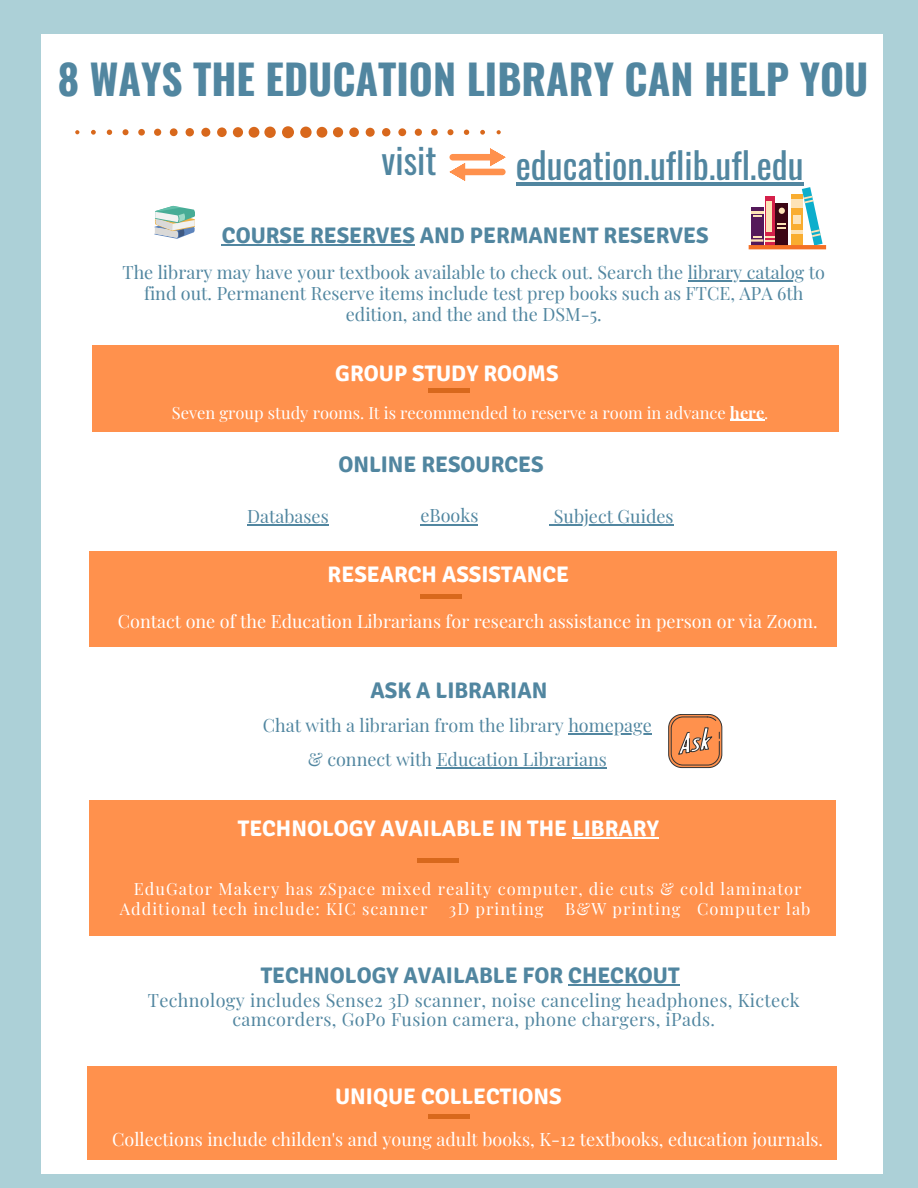
<style>
.page{position:relative;width:918px;height:1188px;background:#acd0d7}
.page>*{position:absolute;margin:0;border:0;box-sizing:border-box;transform-origin:0 0}
.t1{font:700 41.25px "Oswald";color:#5186a0}
.t2{font:36px "Oswald";color:#5186a0}
.t3{font:700 22.5px "Signika";color:#5186a0}
.t4{font:700 22.5px "Signika";color:#fff}
.t5{font:18px/21px "Playfair Display";color:#5186a0;text-align:center}
.t6{font:18px "Playfair Display";color:#fff}
.t7{font:18px/19px "Playfair Display";letter-spacing:.02em;color:#5186a0;text-align:center}
.t8{font:16.5px "Playfair Display";letter-spacing:.065em;color:#fff}
.t9{font:16.5px "Playfair Display";color:#fff}
.s1{font-weight:700}
</style>
<div class="page">
<div style="left:41px;top:34px;width:842px;height:1140px;background:#fff"></div>
<div style="left:87px;top:1066px;width:749px;height:93px;background:#ff914d"></div>
<div style="left:89px;top:551px;width:747px;height:96px;background:#ff914d"></div>
<div style="left:92px;top:346px;width:747px;height:86px;background:#ff914d"></div>
<div style="left:89px;top:801px;width:747px;height:135px;background:#ff914d"></div>
<hr style="left:417px;top:858px;width:42px;height:4px;background:#d8681c">
<svg style="left:75px;top:126px;width:426px;height:12px"></svg>
<hr style="left:420px;top:594px;width:42px;height:4px;background:#d8681c">
<div style="left:429px;top:1114px;width:41px;height:5px;background:#d8681c"></div>
<hr style="left:429px;top:389px;width:41px;height:4px;background:#d8681c">
<svg style="left:154px;top:206px;width:41px;height:33px"></svg>
<svg style="left:751px;top:187px;width:72px;height:58px"></svg>
<hr style="left:749px;top:245px;width:77px;height:4px;background:#f47025">
<div style="left:462px;top:169px;width:44px;height:6px;background:#ff914d;border-radius:3px"></div>
<svg style="left:449px;top:163px;width:16px;height:18px"></svg>
<div style="left:449px;top:154px;width:44px;height:7px;background:#ff914d;border-radius:3px"></div>
<svg style="left:490px;top:148px;width:16px;height:18px"></svg>
<div style="left:668px;top:714px;width:54px;height:54px;border:1px solid #333;border-radius:13px"></div>
<svg style="left:670px;top:716px;width:50px;height:50px;background:#df8b58"></svg>
<hr style="left:568px;top:984px;width:112px;height:2px;background:#5186a0">
<hr style="left:572px;top:837px;width:87px;height:2px;background:#fff">
<hr style="left:222px;top:244px;width:193px;height:2px;background:#5186a0">
<hr style="left:688px;top:281px;width:116px;height:1px;background:#5186a0">
<hr style="left:568px;top:733px;width:84px;height:2px;background:#5186a0">
<hr style="left:437px;top:767px;width:170px;height:2px;background:#5186a0">
<hr style="left:247px;top:524px;width:82px;height:1px;background:#5186a0">
<hr style="left:730px;top:420px;width:34px;height:1px;background:#fff">
<hr style="left:420px;top:524px;width:58px;height:1px;background:#5186a0">
<hr style="left:554px;top:524px;width:120px;height:2px;background:#5186a0">
<hr style="left:516px;top:182px;width:288px;height:4px;background:#5186a0">
<p class="t1" style="left:58px;top:46px;width:812px">8 WAYS THE EDUCATION LIBRARY CAN HELP YOU</p>
<p class="t2" style="left:382px;top:132px;width:56px">visit</p>
<p class="t2" style="left:516px;top:137px;width:289px">education.uflib.ufl.edu</p>
<p class="t3" style="left:222px;top:221px;width:488px">COURSE RESERVES AND PERMANENT RESERVES</p>
<p class="t5" style="left:122px;top:261px;width:704px">The library may have your textbook available to check out. Search the library catalog to find out. Permanent Reserve items include test prep books such as FTCE, APA 6th edition, and the and the DSM-5.</p>
<p class="t4" style="left:335px;top:359px;width:225px">GROUP STUDY ROOMS</p>
<p class="t9" style="left:172px;top:401px;width:598px">Seven group study rooms. It is recommended to reserve a room in advance <span class="s1">here</span>.</p>
<p class="t3" style="left:338px;top:450px;width:207px">ONLINE RESOURCES</p>
<p class="t5" style="left:247px;top:505px;width:83px">Databases</p>
<p class="t5" style="left:420px;top:504px;width:59px">eBooks</p>
<p class="t5" style="left:554px;top:505px;width:121px">Subject Guides</p>
<p class="t4" style="left:328px;top:561px;width:243px">RESEARCH ASSISTANCE</p>
<p class="t6" style="left:118px;top:608px;width:701px">Contact one of the Education Librarians for research assistance in person or via Zoom.</p>
<p class="t3" style="left:371px;top:677px;width:178px">ASK A LIBRARIAN</p>
<p class="t5" style="left:263px;top:714px;width:391px">Chat with a librarian from the library homepage</p>
<p class="t5" style="left:308px;top:748px;width:301px">&amp; connect with Education Librarians</p>
<p class="t4" style="left:238px;top:815px;width:423px">TECHNOLOGY AVAILABLE IN THE LIBRARY</p>
<p class="t8" style="left:134px;top:877px;width:669px">EduGator Makery has zSpace mixed reality computer, die cuts &amp; cold laminator</p>
<p class="t8" style="left:120px;top:897px;width:309px">Additional tech include: KIC scanner</p>
<p class="t8" style="left:449px;top:897px;width:96px">3D printing</p>
<p class="t8" style="left:565px;top:897px;width:247px">B&amp;W printing Computer lab</p>
<p class="t3" style="left:261px;top:962px;width:420px">TECHNOLOGY AVAILABLE FOR CHECKOUT</p>
<p class="t7" style="left:148px;top:990px;width:653px">Technology includes Sense2 3D scanner, noise canceling headphones, Kicteck camcorders, GoPo Fusion camera, phone chargers, iPads.</p>
<p class="t4" style="left:335px;top:1082px;width:228px">UNIQUE COLLECTIONS</p>
<p class="t6" style="left:112px;top:1127px;width:712px">Collections include childen's and young adult books, K-12 textbooks, education journals.</p>
</div>
